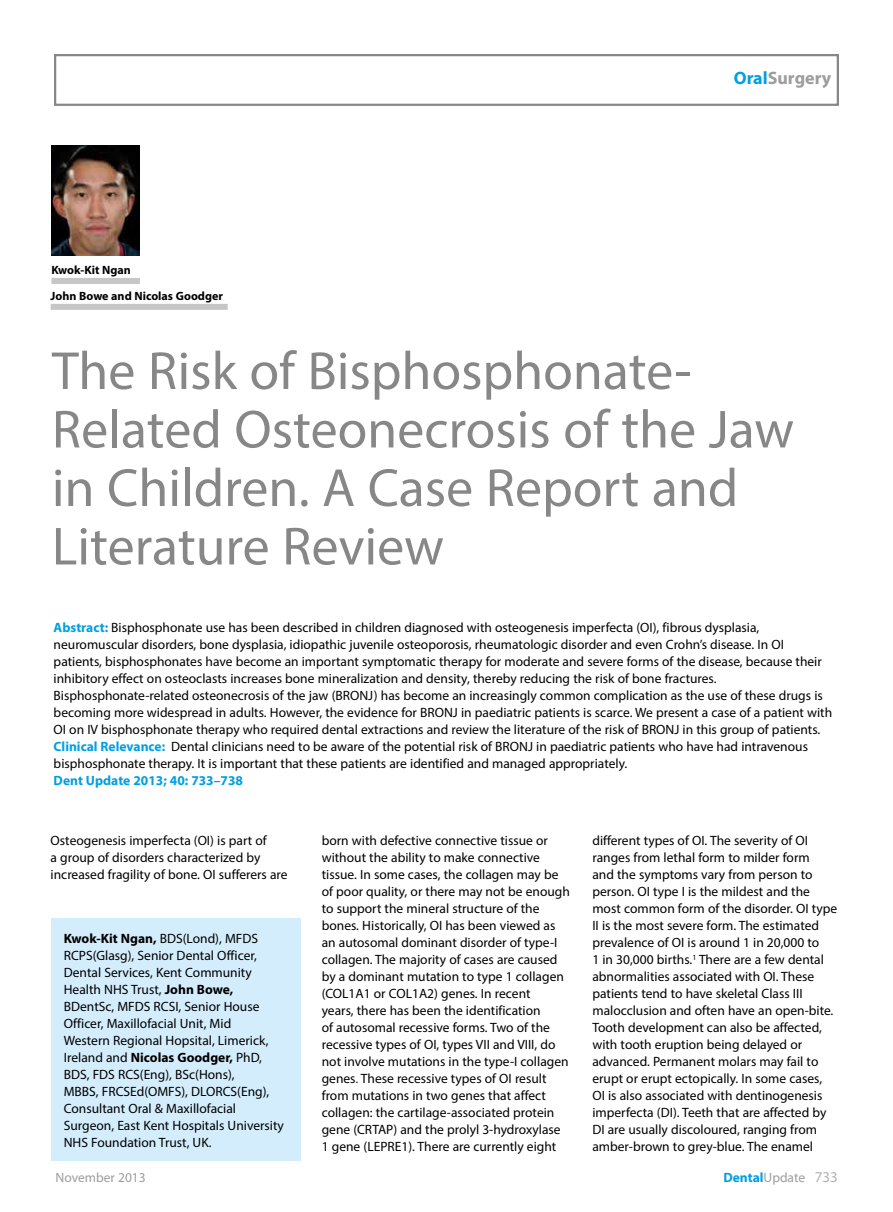
<style>
.page{position:relative;width:893px;height:1212px;background:#fff}
.page>*{position:absolute;margin:0;border:0;box-sizing:border-box;transform-origin:0 0}
.t1{font:54px/58.5px "Myriad Pro";color:#878787}
.t2{font:700 18px "Myriad Pro";color:#9d9d9c}
.t3{font:13.5px/17px "Myriad Pro";color:#000}
.t4{font:700 13.5px "Myriad Pro";color:#009fe3}
.t5{font:13.5px "Myriad Pro";color:#9d9d9c}
.t6{font:700 12px "Myriad Pro";color:#000}
.s1{color:#009fe3}
.s2{font-weight:700;color:#009fe3}
.s3{color:#333}
.s4{font-weight:700}
.s5{font-weight:400;color:#9d9d9c}
.s6{font-weight:400;font-size:15px;color:#b3b2b2}
</style>
<div class="page">
<div style="left:54px;top:54px;width:785px;height:52px;border:2px solid #878787"></div>
<div style="left:51px;top:918px;width:249px;height:243px;background:#d4edfc"></div>
<div style="left:51px;top:278px;width:89px;height:6px;background:#c6c6c6"></div>
<img style="left:51px;top:145px;width:89px;height:110px">
<div style="left:51px;top:304px;width:177px;height:6px;background:#c6c6c6"></div>
<p class="t6" style="left:51px;top:262px;width:81px">Kwok-Kit Ngan</p>
<p class="t6" style="left:51px;top:288px;width:174px">John Bowe and Nicolas Goodger</p>
<h2 class="t2" style="left:734px;top:66px;width:99px"><span class="s1">Oral</span>Surgery</h2>
<h1 class="t1" style="left:52px;top:341px;width:744px">The Risk of Bisphosphonate-<br>Related Osteonecrosis of the Jaw in Children. A Case Report and<br>Literature Review</h1>
<p class="t3" style="left:54px;top:619px;width:780px"><span class="s2">Abstract:</span> Bisphosphonate use has been described in children diagnosed with osteogenesis imperfecta (OI), fibrous dysplasia, neuromuscular disorders, bone dysplasia, idiopathic juvenile osteoporosis, rheumatologic disorder and even Crohn’s disease. In OI patients, bisphosphonates have become an important symptomatic therapy for moderate and severe forms of the disease, because their inhibitory effect on osteoclasts increases bone mineralization and density, thereby reducing the risk of bone fractures.<br>Bisphosphonate-related osteonecrosis of the jaw (BRONJ) has become an increasingly common complication as the use of these drugs is becoming more widespread in adults. However, the evidence for BRONJ in paediatric patients is scarce. We present a case of a patient with OI on IV bisphosphonate therapy who required dental extractions and review the literature of the risk of BRONJ in this group of patients.<br><span class="s2">Clinical Relevance:</span> Dental clinicians need to be aware of the potential risk of BRONJ in paediatric patients who have had intravenous bisphosphonate therapy. It is important that these patients are identified and managed appropriately.</p>
<p class="t4" style="left:54px;top:772px;width:191px">Dent Update 2013; 40: 733–738</p>
<p class="t3" style="left:51px;top:832px;width:239px">Osteogenesis imperfecta (OI) is part of<br>a group of disorders characterized by increased fragility of bone. OI sufferers are</p>
<p class="t3" style="left:592px;top:832px;width:246px">different types of OI. The severity of OI ranges from lethal form to milder form<br>and the symptoms vary from person to person. OI type I is the mildest and the most common form of the disorder. OI type II is the most severe form. The estimated prevalence of OI is around 1 in 20,000 to<br>1 in 30,000 births.<sup>1</sup> There are a few dental abnormalities associated with OI. These patients tend to have skeletal Class III malocclusion and often have an open-bite.<br>Tooth development can also be affected, with tooth eruption being delayed or advanced. Permanent molars may fail to erupt or erupt ectopically. In some cases, OI is also associated with dentinogenesis imperfecta (DI). Teeth that are affected by DI are usually discoloured, ranging from amber-brown to grey-blue. The enamel</p>
<p class="t3" style="left:322px;top:832px;width:250px">born with defective connective tissue or without the ability to make connective tissue. In some cases, the collagen may be of poor quality, or there may not be enough to support the mineral structure of the bones. Historically, OI has been viewed as an autosomal dominant disorder of type-I collagen. The majority of cases are caused by a dominant mutation to type 1 collagen (COL1A1 or COL1A2) genes. In recent<br>years, there has been the identification<br>of autosomal recessive forms. Two of the recessive types of OI, types VII and VIII, do not involve mutations in the type-I collagen genes<span class="s3">.</span> These recessive types of OI result from mutations in two genes that affect collagen: the cartilage-associated protein gene (CRTAP) and the prolyl 3-hydroxylase 1 gene (LEPRE1). There are currently eight</p>
<p class="t3" style="left:64px;top:929px;width:222px"><span class="s4">Kwok-Kit Ngan,</span> BDS(Lond), MFDS RCPS(Glasg), Senior Dental Officer, Dental Services, Kent Community Health NHS Trust, <span class="s4">John Bowe, </span>BDentSc, MFDS RCSI, Senior House Officer, Maxillofacial Unit, Mid<br>Western Regional Hopsital, Limerick, Ireland and <span class="s4">Nicolas Goodger,</span> PhD, BDS, FDS RCS(Eng), BSc(Hons),<br>MBBS, FRCSEd(OMFS), DLORCS(Eng), Consultant Oral &amp; Maxillofacial Surgeon, East Kent Hospitals University NHS Foundation Trust, UK.</p>
<p class="t5" style="left:56px;top:1168px;width:92px">November 2013</p>
<p class="t4" style="left:723px;top:1168px;width:116px">Dental<span class="s5">Update</span> <span class="s6">733</span></p>
</div>
